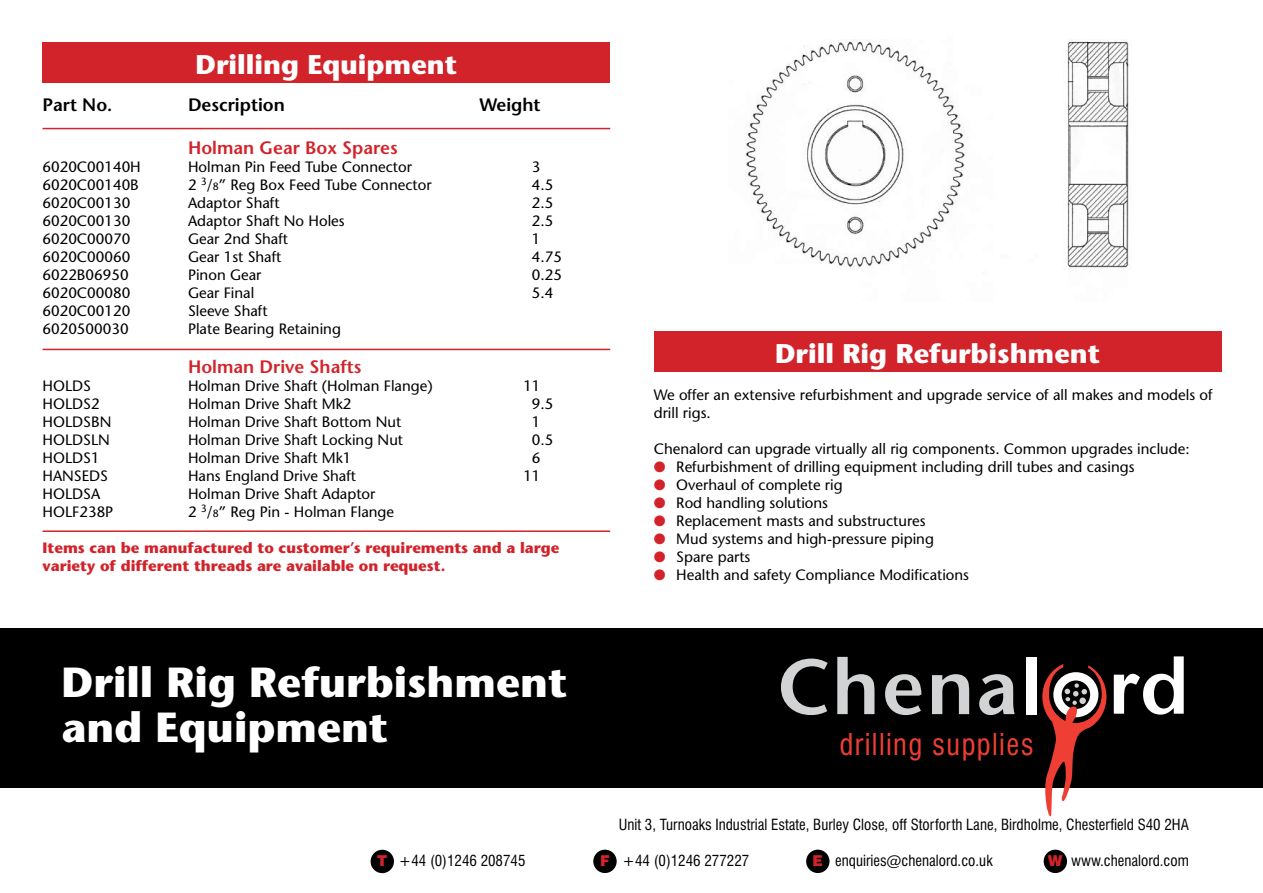
<style>
.page{position:relative;width:1263px;height:893px;background:#fff}
.page>*{position:absolute;margin:0;border:0;box-sizing:border-box;transform-origin:0 0}
.t1{font:700 42px/45px "Stone Sans";color:#fff}
.t2{font:condensed 29.25px "Swiss 721 BT";letter-spacing:.045em;color:#ef3e33}
.t3{font:700 27px "Stone Sans";color:#fff}
.t4{font:600 18px "Stone Sans";color:#d2232a}
.t5{font:600 18px "Stone Sans";color:#000}
.t6{font:15px/18px "Stone Sans";color:#000}
.t7{font:condensed 15px "Swiss 721 BT";color:#000}
.t8{font:700 15px/18px "Stone Sans";color:#d2232a}
.t9{font:900 15px "Swiss 721 BT";color:#d2232a}
.s1{font-size:10.5px}
.s2{color:#d2232a}
</style>
<div class="page">
<div style="left:0;top:628px;width:1263px;height:159px;background:#000"></div>
<svg style="left:781px;top:659px;width:47px;height:56px"></svg>
<svg style="left:837px;top:657px;width:37px;height:57px"></svg>
<svg style="left:885px;top:674px;width:36px;height:41px"></svg>
<svg style="left:932px;top:674px;width:37px;height:40px"></svg>
<svg style="left:979px;top:674px;width:36px;height:41px"></svg>
<div style="left:1026px;top:657px;width:10px;height:57px;background:#fff"></div>
<svg style="left:1114px;top:656px;width:70px;height:59px"></svg>
<svg style="left:1042px;top:664px;width:64px;height:153px"></svg>
<div style="left:371px;top:850px;width:23px;height:23px;background:#000;border-radius:50%"></div>
<div style="left:593px;top:850px;width:24px;height:23px;background:#000;border-radius:50%"></div>
<div style="left:806px;top:850px;width:23px;height:23px;background:#000;border-radius:50%"></div>
<div style="left:1044px;top:850px;width:23px;height:23px;background:#000;border-radius:50%"></div>
<img style="left:745px;top:39px;width:386px;height:231px">
<div style="left:43px;top:43px;width:567px;height:40px;background:#d2232a"></div>
<hr style="left:43px;top:128px;width:567px;height:1px;background:#d2232a">
<hr style="left:43px;top:349px;width:567px;height:1px;background:#d2232a">
<hr style="left:43px;top:530px;width:567px;height:2px;background:#d2232a">
<div style="left:654px;top:332px;width:567px;height:40px;background:#d2232a"></div>
<h3 class="t3" style="left:196px;top:47px;width:263px">Drilling Equipment</h3>
<p class="t5" style="left:43px;top:94px;width:71px">Part No.</p>
<p class="t5" style="left:188px;top:94px;width:98px">Description</p>
<p class="t5" style="left:479px;top:94px;width:63px">Weight</p>
<p class="t4" style="left:188px;top:136px;width:211px">Holman Gear Box Spares</p>
<p class="t6" style="left:43px;top:158px;width:100px">6020C00140H</p>
<p class="t6" style="left:188px;top:158px;width:225px">Holman Pin Feed Tube Connector</p>
<p class="t6" style="left:532px;top:158px;width:10px">3</p>
<p class="t6" style="left:43px;top:176px;width:98px">6020C00140B</p>
<p class="t6" style="left:188px;top:176px;width:245px">2 <sup>3</sup>/<span class="s1">8</span>” Reg Box Feed Tube Connector</p>
<p class="t6" style="left:532px;top:176px;width:23px">4.5</p>
<p class="t6" style="left:43px;top:194px;width:89px">6020C00130</p>
<p class="t6" style="left:188px;top:194px;width:93px">Adaptor Shaft</p>
<p class="t6" style="left:532px;top:194px;width:23px">2.5</p>
<p class="t6" style="left:43px;top:212px;width:89px">6020C00130</p>
<p class="t6" style="left:188px;top:212px;width:158px">Adaptor Shaft No Holes</p>
<p class="t6" style="left:532px;top:212px;width:23px">2.5</p>
<p class="t6" style="left:43px;top:230px;width:89px">6020C00070</p>
<p class="t6" style="left:188px;top:230px;width:102px">Gear 2nd Shaft</p>
<p class="t6" style="left:532px;top:230px;width:10px">1</p>
<p class="t6" style="left:43px;top:248px;width:89px">6020C00060</p>
<p class="t6" style="left:188px;top:248px;width:95px">Gear 1st Shaft</p>
<p class="t6" style="left:532px;top:248px;width:32px">4.75</p>
<p class="t6" style="left:43px;top:266px;width:88px">6022B06950</p>
<p class="t6" style="left:188px;top:266px;width:75px">Pinon Gear</p>
<p class="t6" style="left:532px;top:266px;width:32px">0.25</p>
<p class="t6" style="left:43px;top:284px;width:89px">6020C00080</p>
<p class="t6" style="left:188px;top:284px;width:68px">Gear Final</p>
<p class="t6" style="left:532px;top:284px;width:23px">5.4</p>
<p class="t6" style="left:43px;top:302px;width:89px">6020C00120</p>
<p class="t6" style="left:188px;top:302px;width:81px">Sleeve Shaft</p>
<p class="t6" style="left:43px;top:320px;width:88px">6020500030</p>
<p class="t6" style="left:188px;top:320px;width:154px">Plate Bearing Retaining</p>
<p class="t4" style="left:188px;top:355px;width:175px">Holman Drive Shafts</p>
<p class="t6" style="left:43px;top:377px;width:50px">HOLDS</p>
<p class="t6" style="left:188px;top:377px;width:246px">Holman Drive Shaft (Holman Flange)</p>
<p class="t6" style="left:523px;top:377px;width:19px">11</p>
<p class="t6" style="left:43px;top:395px;width:59px">HOLDS2</p>
<p class="t6" style="left:188px;top:395px;width:165px">Holman Drive Shaft Mk2</p>
<p class="t6" style="left:532px;top:395px;width:23px">9.5</p>
<p class="t6" style="left:43px;top:413px;width:70px">HOLDSBN</p>
<p class="t6" style="left:188px;top:413px;width:215px">Holman Drive Shaft Bottom Nut</p>
<p class="t6" style="left:532px;top:413px;width:10px">1</p>
<p class="t6" style="left:43px;top:431px;width:69px">HOLDSLN</p>
<p class="t6" style="left:188px;top:431px;width:217px">Holman Drive Shaft Locking Nut</p>
<p class="t6" style="left:532px;top:431px;width:23px">0.5</p>
<p class="t6" style="left:43px;top:449px;width:59px">HOLDS1</p>
<p class="t6" style="left:188px;top:449px;width:165px">Holman Drive Shaft Mk1</p>
<p class="t6" style="left:532px;top:449px;width:10px">6</p>
<p class="t6" style="left:43px;top:467px;width:67px">HANSEDS</p>
<p class="t6" style="left:188px;top:467px;width:169px">Hans England Drive Shaft</p>
<p class="t6" style="left:523px;top:467px;width:19px">11</p>
<p class="t6" style="left:43px;top:485px;width:59px">HOLDSA</p>
<p class="t6" style="left:188px;top:485px;width:189px">Holman Drive Shaft Adaptor</p>
<p class="t6" style="left:43px;top:503px;width:72px">HOLF238P</p>
<p class="t6" style="left:188px;top:503px;width:208px">2 <sup>3</sup>/<span class="s1">8</span>” Reg Pin - Holman Flange</p>
<p class="t8" style="left:43px;top:538px;width:518px">Items can be manufactured to customer’s requirements and a large variety of different threads are available on request.</p>
<h1 class="t1" style="left:62px;top:659px;width:507px">Drill Rig Refurbishment and Equipment</h1>
<h3 class="t3" style="left:775px;top:336px;width:327px">Drill Rig Refurbishment</h3>
<p class="t6" style="left:654px;top:386px;width:560px">We offer an extensive refurbishment and upgrade service of all makes and models of drill rigs.</p>
<p class="t6" style="left:654px;top:440px;width:537px">Chenalord can upgrade virtually all rig components. Common upgrades include:</p>
<p class="t6" style="left:654px;top:458px;width:482px"><span class="s2">●</span> Refurbishment of drilling equipment including drill tubes and casings</p>
<p class="t6" style="left:654px;top:476px;width:190px"><span class="s2">●</span> Overhaul of complete rig</p>
<p class="t6" style="left:654px;top:494px;width:176px"><span class="s2">●</span> Rod handling solutions</p>
<p class="t6" style="left:654px;top:512px;width:273px"><span class="s2">●</span> Replacement masts and substructures</p>
<p class="t6" style="left:654px;top:530px;width:282px"><span class="s2">●</span> Mud systems and high-pressure piping</p>
<p class="t6" style="left:654px;top:548px;width:98px"><span class="s2">●</span> Spare parts</p>
<p class="t6" style="left:654px;top:566px;width:317px"><span class="s2">●</span> Health and safety Compliance Modifications</p>
<h2 class="t2" style="left:840px;top:726px;width:196px">drilling supplies</h2>
<p class="t7" style="left:619px;top:816px;width:572px">Unit 3, Turnoaks Industrial Estate, Burley Close, off Storforth Lane, Birdholme, Chesterfield S40 2HA</p>
<p class="t7" style="left:399px;top:852px;width:128px">+44 (0)1246 208745</p>
<p class="t7" style="left:623px;top:852px;width:128px">+44 (0)1246 277227</p>
<p class="t7" style="left:835px;top:852px;width:159px">enquiries@chenalord.co.uk</p>
<p class="t7" style="left:1071px;top:852px;width:119px">www.chenalord.com</p>
<p class="t9" style="left:377px;top:851px;width:11px">T</p>
<p class="t9" style="left:600px;top:851px;width:11px">F</p>
<p class="t9" style="left:813px;top:851px;width:12px">E</p>
<p class="t9" style="left:1048px;top:851px;width:16px">W</p>
</div>
